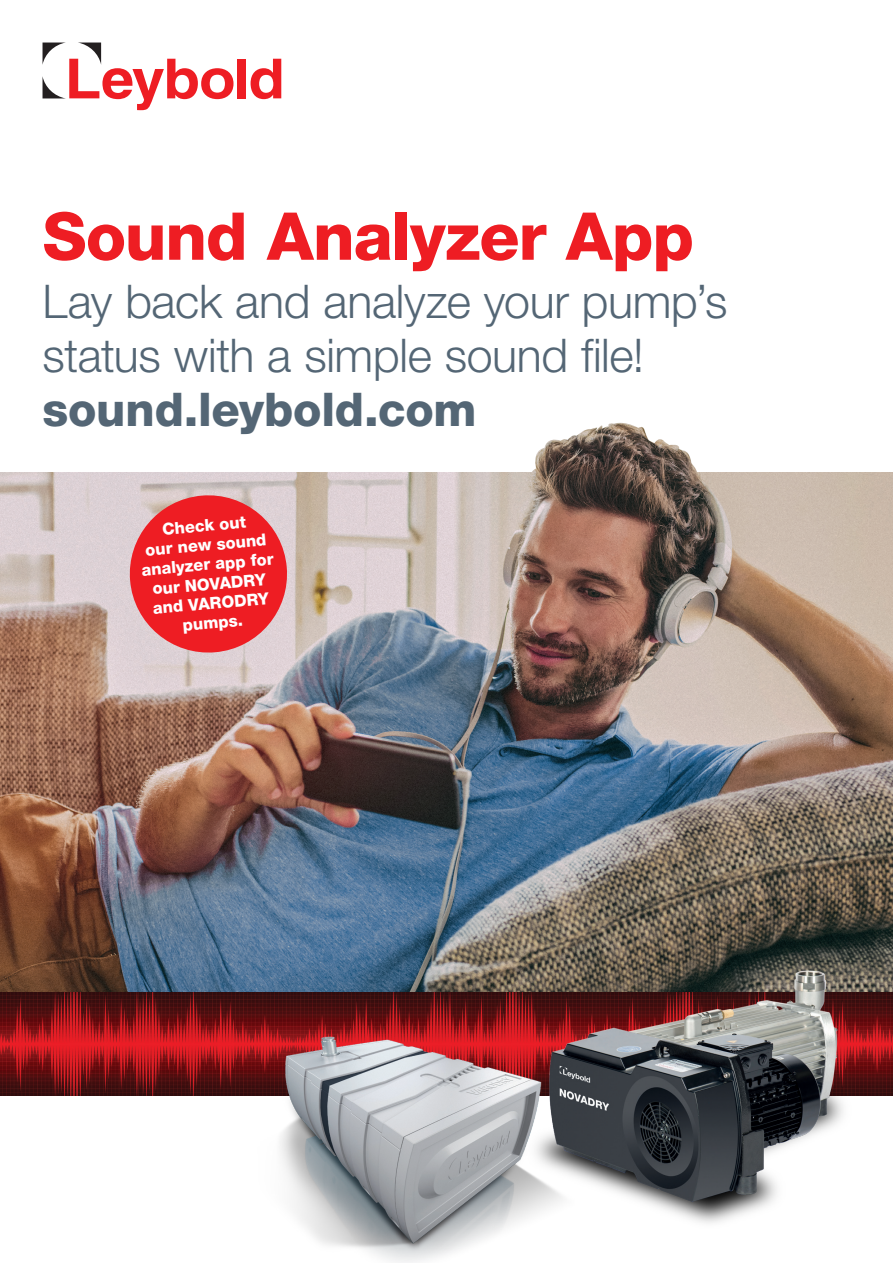
<style>
.page{position:relative;width:893px;height:1263px;background:#fff}
.page>*{position:absolute;margin:0;border:0;box-sizing:border-box;transform-origin:0 0}
.t1{font:800 66px "Helvetica Neue LTW1 G";letter-spacing:-.015em;color:#ee1d23}
.t2{font:300 46.5px/54px "Helvetica Neue LTW1 G";letter-spacing:-.005em;color:#546675}
.t3{font:800 46.5px "Helvetica Neue LTW1 G";letter-spacing:-.005em;color:#546675}
.t4{font:800 16.5px/19.5px "Helvetica Neue LTW1 G";color:#fff;text-align:center}
</style>
<div class="page">
<div style="left:237px;top:59px;width:9px;height:39px;background:#ee1d23"></div>
<svg style="left:251px;top:59px;width:30px;height:40px"></svg>
<svg style="left:43px;top:43px;width:190px;height:67px"></svg>
<img style="left:0;top:472px;width:893px;height:521px">
<img style="left:0;top:993px;width:245px;height:102px">
<img style="left:528px;top:422px;width:204px;height:126px">
<img style="left:575px;top:968px;width:318px;height:255px">
<img style="left:245px;top:968px;width:330px;height:294px">
<svg style="left:126px;top:492px;width:164px;height:164px;background:#e84e53"></svg>
<h1 class="t1" style="left:43px;top:197px;width:653px">Sound Analyzer App</h1>
<h2 class="t2" style="left:43px;top:274px;width:686px">Lay back and analyze your pump’s status with a simple sound file!</h2>
<h2 class="t3" style="left:43px;top:382px;width:436px">sound.leybold.com</h2>
<p class="t4" style="left:137px;top:521px;width:134px;rotate:-5deg">Check out<br>our new sound analyzer app for our NOVADRY and VARODRY pumps.</p>
</div>
